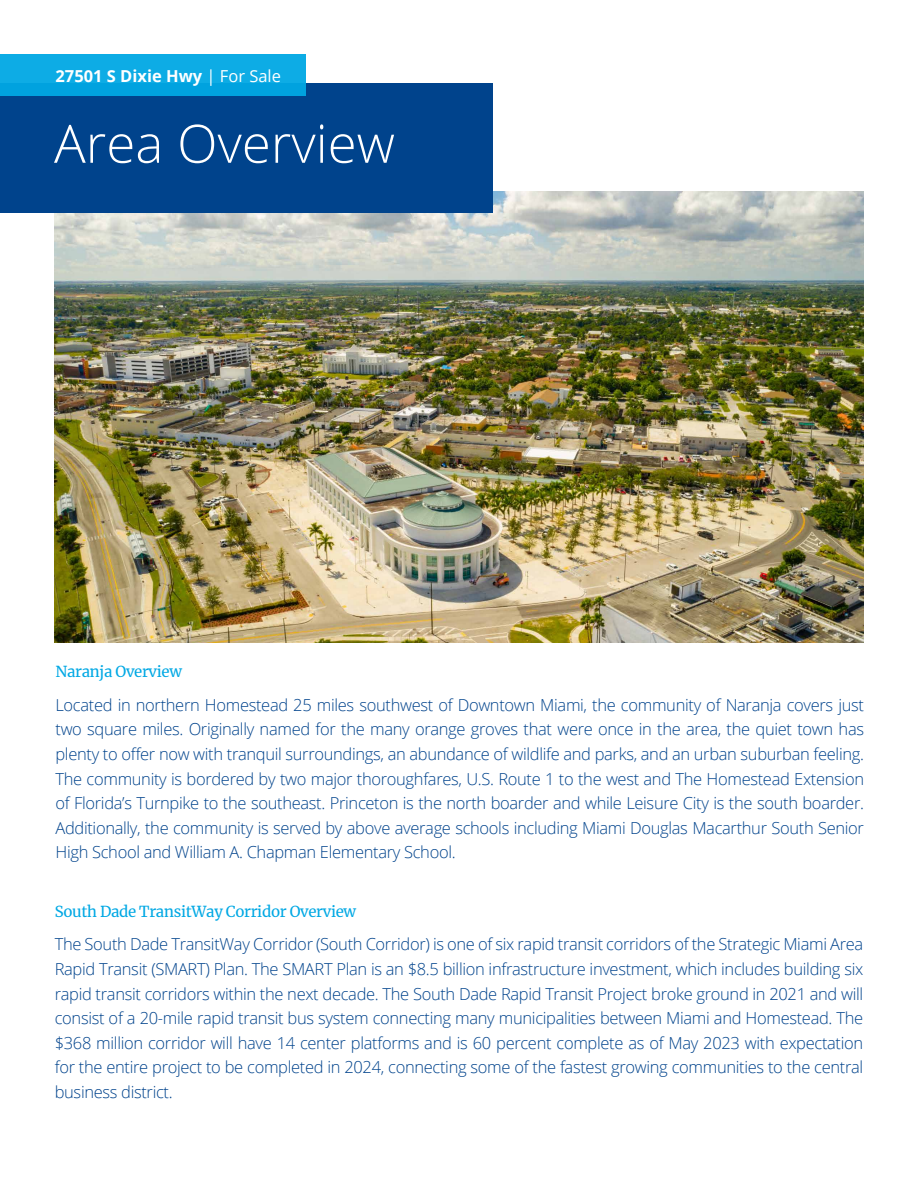
<style>
.page{position:relative;width:918px;height:1188px;background:#fff}
.page>*{position:absolute;margin:0;border:0;box-sizing:border-box;transform-origin:0 0}
.t1{font:300 52.95px "Open Sans";color:#fff}
.t2{font:300 16.5px/24.6px "Open Sans";letter-spacing:-.02em;color:#00438c;text-align:justify}
.t3{font:700 16.5px "Open Sans";color:#fff}
.t4{font:15px "Merriweather";letter-spacing:-.02em;color:#00a8e4}
.s1{font-weight:400}
</style>
<div class="page">
<img style="left:54px;top:192px;width:810px;height:451px">
<div style="left:0;top:83px;width:492px;height:130px;background:#00438c"></div>
<div style="left:0;top:55px;width:306px;height:41px;background:linear-gradient(to right,#09a9e3,#09a9e3)"></div>
<p class="t3" style="left:56px;top:64px;width:227px">27501 S Dixie Hwy <span class="s1">| For Sale</span></p>
<h1 class="t1" style="left:54px;top:107px;width:342px">Area Overview</h1>
<p class="t4" style="left:56px;top:661px;width:128px">Naranja Overview</p>
<p class="t2" style="left:56px;top:692px;width:810px">Located in northern Homestead 25 miles southwest of Downtown Miami, the community of Naranja covers just two square miles. Originally named for the many orange groves that were once in the area, the quiet town has plenty to offer now with tranquil surroundings, an abundance of wildlife and parks, and an urban suburban feeling.<br>The community is bordered by two major thoroughfares, U.S. Route 1 to the west and The Homestead Extension of Florida’s Turnpike to the southeast. Princeton is the north boarder and while Leisure City is the south boarder.<br>Additionally, the community is served by above average schools including Miami Douglas Macarthur South Senior High School and William A. Chapman Elementary School.</p>
<p class="t4" style="left:55px;top:901px;width:303px">South Dade TransitWay Corridor Overview</p>
<p class="t2" style="left:55px;top:932px;width:810px">The South Dade TransitWay Corridor (South Corridor) is one of six rapid transit corridors of the Strategic Miami Area Rapid Transit (SMART) Plan. The SMART Plan is an $8.5 billion infrastructure investment, which includes building six rapid transit corridors within the next decade. The South Dade Rapid Transit Project broke ground in 2021 and will consist of a 20-mile rapid transit bus system connecting many municipalities between Miami and Homestead. The $368 million corridor will have 14 center platforms and is 60 percent complete as of May 2023 with expectation for the entire project to be completed in 2024, connecting some of the fastest growing communities to the central business district.</p>
</div>
